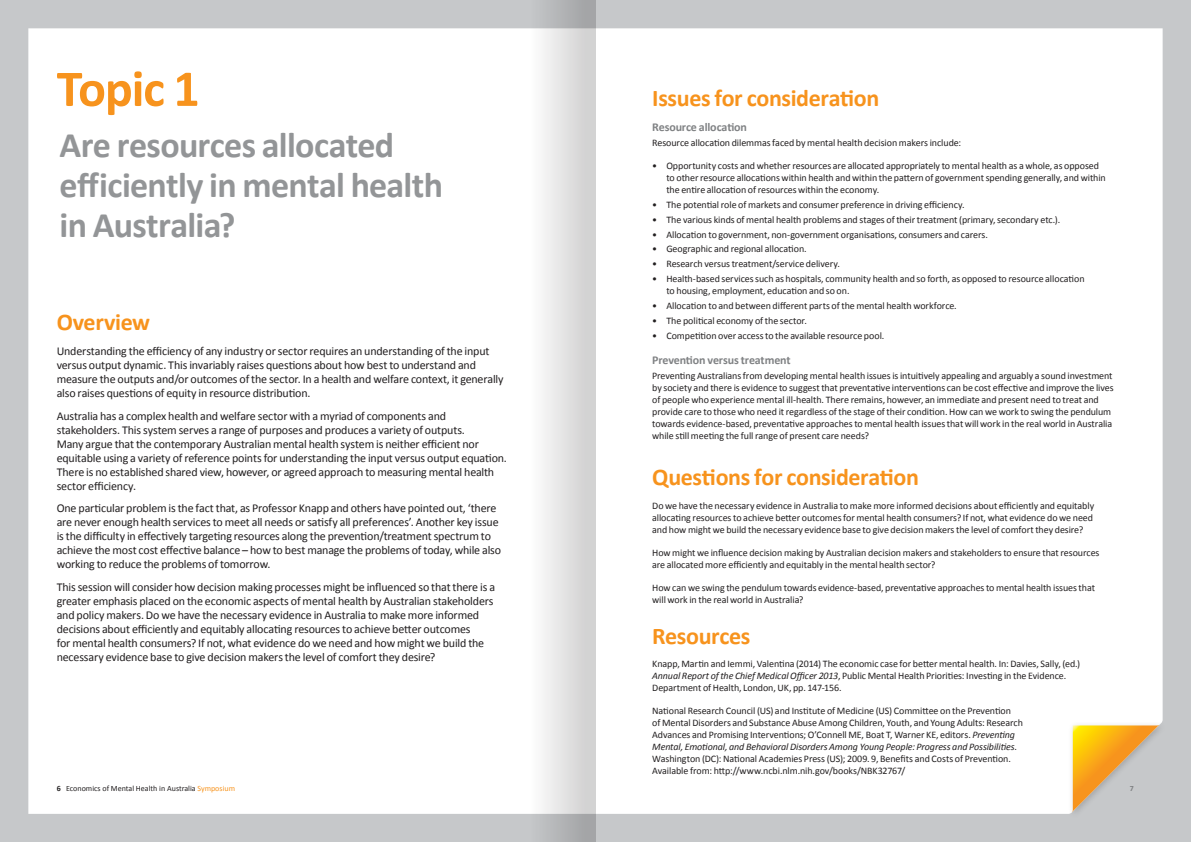
<style>
.page{position:relative;width:1191px;height:842px;background:#c6c8ca}
.page>*{position:absolute;margin:0;border:0;box-sizing:border-box;transform-origin:0 0}
.t1{font:700 52px "Calibri";letter-spacing:-.025em;color:#f7931d}
.t2{font:700 36px/40px "Calibri";letter-spacing:-.02em;color:#939597}
.t3{font:700 24px "Calibri";letter-spacing:-.015em;color:#f7931d}
.t4{font:12px/14px "Calibri";letter-spacing:-.015em;color:#221f20}
.t5{font:700 12px "Calibri";letter-spacing:-.01em;color:#808284}
.t6{font:10px/12px "Calibri";letter-spacing:-.01em;color:#221f20}
.t7{font:8px "Calibri";color:#221f20}
.t8{font:700 8px "Calibri";color:#808284}
.s1{font-style:italic}
.s2{font-weight:700}
.s3{color:#f7931d}
</style>
<div class="page">
<div style="left:28px;top:28px;width:1134px;height:786px;background:#fff"></div>
<div style="left:1068px;top:721px;width:99px;height:99px;background:#221f20;opacity:.2"></div>
<img style="left:1071px;top:724px;width:89px;height:89px">
<svg style="left:507px;top:0;width:88px;height:842px"></svg>
<h1 class="t1" style="left:57px;top:70px;width:144px">Topic 1</h1>
<h2 class="t2" style="left:60px;top:128px;width:385px">Are resources allocated efficiently in mental health in Australia?</h2>
<h3 class="t3" style="left:57px;top:313px;width:95px">Overview</h3>
<p class="t4" style="left:57px;top:344px;width:448px">Understanding the efficiency of any industry or sector requires an understanding of the input versus output dynamic. This invariably raises questions about how best to understand and measure the outputs and/or outcomes of the sector. In a health and welfare context, it generally also raises questions of equity in resource distribution.</p>
<p class="t4" style="left:57px;top:409px;width:452px">Australia has a complex health and welfare sector with a myriad of components and stakeholders. This system serves a range of purposes and produces a variety of outputs.<br>Many argue that the contemporary Australian mental health system is neither efficient nor equitable using a variety of reference points for understanding the input versus output equation.<br>There is no established shared view, however, or agreed approach to measuring mental health sector efficiency.</p>
<p class="t4" style="left:57px;top:501px;width:446px">One particular problem is the fact that, as Professor Knapp and others have pointed out, ‘there are never enough health services to meet all needs or satisfy all preferences’. Another key issue is the difficulty in effectively targeting resources along the prevention/treatment spectrum to achieve the most cost effective balance – how to best manage the problems of today, while also working to reduce the problems of tomorrow.</p>
<p class="t4" style="left:57px;top:580px;width:440px">This session will consider how decision making processes might be influenced so that there is a greater emphasis placed on the economic aspects of mental health by Australian stakeholders and policy makers. Do we have the necessary evidence in Australia to make more informed decisions about efficiently and equitably allocating resources to achieve better outcomes<br>for mental health consumers? If not, what evidence do we need and how might we build the necessary evidence base to give decision makers the level of comfort they desire?</p>
<h3 class="t3" style="left:652px;top:82px;width:229px">Issues for consideration</h3>
<p class="t5" style="left:652px;top:119px;width:96px">Resource allocation</p>
<p class="t6" style="left:652px;top:137px;width:310px">Resource allocation dilemmas faced by mental health decision makers include:</p>
<p class="t6" style="left:666px;top:161px;width:441px;text-indent:-14px">• Opportunity costs and whether resources are allocated appropriately to mental health as a whole, as opposed to other resource allocations within health and within the pattern of government spending generally, and within the entire allocation of resources within the economy.</p>
<p class="t6" style="left:652px;top:199px;width:314px">• The potential role of markets and consumer preference in driving efficiency.</p>
<p class="t6" style="left:652px;top:214px;width:409px">• The various kinds of mental health problems and stages of their treatment (primary, secondary etc.).</p>
<p class="t6" style="left:652px;top:229px;width:337px">• Allocation to government, non-government organisations, consumers and carers.</p>
<p class="t6" style="left:652px;top:244px;width:156px">• Geographic and regional allocation.</p>
<p class="t6" style="left:652px;top:259px;width:189px">• Research versus treatment/service delivery.</p>
<p class="t6" style="left:666px;top:274px;width:420px;text-indent:-14px">• Health-based services such as hospitals, community health and so forth, as opposed to resource allocation to housing, employment, education and so on.</p>
<p class="t6" style="left:652px;top:300px;width:306px">• Allocation to and between different parts of the mental health workforce.</p>
<p class="t6" style="left:652px;top:315px;width:156px">• The political economy of the sector.</p>
<p class="t6" style="left:652px;top:330px;width:234px">• Competition over access to the available resource pool.</p>
<p class="t5" style="left:652px;top:352px;width:140px">Prevention versus treatment</p>
<p class="t6" style="left:652px;top:370px;width:463px">Preventing Australians from developing mental health issues is intuitively appealing and arguably a sound investment by society and there is evidence to suggest that preventative interventions can be cost effective and improve the lives of people who experience mental ill-health. There remains, however, an immediate and present need to treat and provide care to those who need it regardless of the stage of their condition. How can we work to swing the pendulum towards evidence-based, preventative approaches to mental health issues that will work in the real world in Australia while still meeting the full range of present care needs?</p>
<h3 class="t3" style="left:652px;top:462px;width:268px">Questions for consideration</h3>
<p class="t6" style="left:652px;top:499px;width:443px;text-align:justify">Do we have the necessary evidence in Australia to make more informed decisions about efficiently and equitably allocating resources to achieve better outcomes for mental health consumers? If not, what evidence do we need and how might we build the necessary evidence base to give decision makers the level of comfort they desire?</p>
<p class="t6" style="left:652px;top:547px;width:449px">How might we influence decision making by Australian decision makers and stakeholders to ensure that resources are allocated more efficiently and equitably in the mental health sector?</p>
<p class="t6" style="left:652px;top:582px;width:444px">How can we swing the pendulum towards evidence-based, preventative approaches to mental health issues that will work in the real world in Australia?</p>
<h3 class="t3" style="left:652px;top:627px;width:100px">Resources</h3>
<p class="t6" style="left:652px;top:658px;width:429px">Knapp, Martin and Iemmi, Valentina (2014) The economic case for better mental health. In: Davies, Sally, (ed.)<br><span class="s1">Annual Report of the Chief Medical Officer 2013</span>, Public Mental Health Priorities: Investing in the Evidence.<br>Department of Health, London, UK, pp. 147-156.</p>
<p class="t6" style="left:652px;top:705px;width:372px">National Research Council (US) and Institute of Medicine (US) Committee on the Prevention<br>of Mental Disorders and Substance Abuse Among Children, Youth, and Young Adults: Research Advances and Promising Interventions; O’Connell ME, Boat T, Warner KE, editors. <span class="s1">Preventing Mental, Emotional, and Behavioral Disorders Among Young People: Progress and Possibilities</span>.<br>Washington (DC): National Academies Press (US); 2009. 9, Benefits and Costs of Prevention.<br>Available from: http://www.ncbi.nlm.nih.gov/books/NBK32767/</p>
<p class="t7" style="left:57px;top:786px;width:180px"><span class="s2">6</span> Economics of Mental Health in Australia <span class="s3">Symposium</span></p>
<p class="t8" style="left:1129px;top:786px;width:6px">7</p>
</div>
